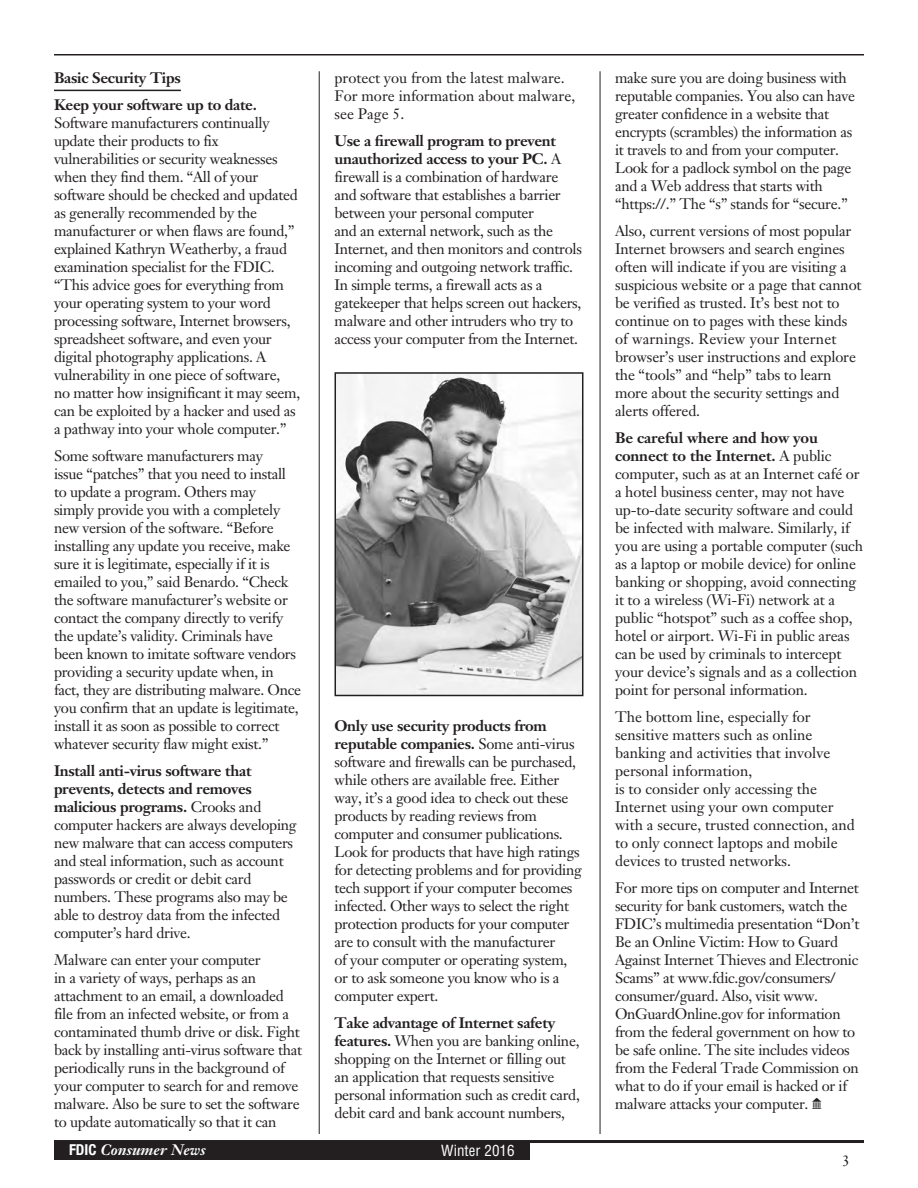
<style>
.page{position:relative;width:918px;height:1188px;background:#fff}
.page>*{position:absolute;margin:0;border:0;box-sizing:border-box;transform-origin:0 0}
.new_body_text{font:15px/18px "Janson Text";letter-spacing:-.02em;color:#231f20}
.new_body_text-2{font:15px/18px "Janson Text";color:#231f20}
.new_body_text-3{font:700 15px "Janson Text";letter-spacing:-.02em;color:#231f20}
.t1{font:italic 700 15px "Janson Text";color:#fff}
.t2{font:condensed 15px "Helvetica";color:#fff}
.s1{font-weight:700}
.s2{font-family:"Helvetica Neue";font-style:normal;font-stretch:condensed}
.s3{font-family:"Carta"}
</style>
<div class="page">
<hr style="left:54px;top:1140px;width:810px;height:3px;background:#231f20">
<div style="left:54px;top:1141px;width:476px;height:19px;background:#231f20"></div>
<hr style="left:54px;top:54px;width:810px;height:2px;background:#231f20">
<hr style="left:319px;top:71px;width:1px;height:1063px;background:#231f20">
<hr style="left:600px;top:71px;width:1px;height:1063px;background:#231f20">
<img style="left:338px;top:375px;width:242px;height:318px">
<div style="left:335px;top:372px;width:248px;height:324px;border:2px solid #231f20"></div>
<hr style="left:54px;top:90px;width:127px;height:1px;background:#231f20">
<p class="new_body_text-3" style="left:54px;top:68px;width:128px">Basic Security Tips</p>
<p class="new_body_text" style="left:54px;top:96px;width:248px"><span class="s1">Keep your software up to date.<br></span>Software manufacturers continually update their products to fix vulnerabilities or security weaknesses when they find them. “All of your software should be checked and updated as generally recommended by the manufacturer or when flaws are found,” explained Kathryn Weatherby, a fraud examination specialist for the FDIC. “This advice goes for everything from your operating system to your word processing software, Internet browsers, spreadsheet software, and even your digital photography applications. A vulnerability in one piece of software,<br>no matter how insignificant it may seem, can be exploited by a hacker and used as a pathway into your whole computer.”</p>
<p class="new_body_text" style="left:54px;top:447px;width:249px">Some software manufacturers may<br>issue “patches” that you need to install to update a program. Others may<br>simply provide you with a completely new version of the software. “Before installing any update you receive, make sure it is legitimate, especially if it is emailed to you,” said Benardo. “Check the software manufacturer’s website or contact the company directly to verify the update’s validity. Criminals have been known to imitate software vendors providing a security update when, in fact, they are distributing malware. Once you confirm that an update is legitimate, install it as soon as possible to correct whatever security flaw might exist.”</p>
<p class="new_body_text" style="left:54px;top:762px;width:244px"><span class="s1">Install anti-virus software that prevents, detects and removes malicious programs.</span> Crooks and computer hackers are always developing new malware that can access computers and steal information, such as account passwords or credit or debit card numbers. These programs also may be able to destroy data from the infected computer’s hard drive.</p>
<p class="new_body_text" style="left:54px;top:951px;width:250px">Malware can enter your computer<br>in a variety of ways, perhaps as an attachment to an email, a downloaded file from an infected website, or from a contaminated thumb drive or disk. Fight back by installing anti-virus software that periodically runs in the background of your computer to search for and remove malware. Also be sure to set the software to update automatically so that it can</p>
<p class="new_body_text-2" style="left:335px;top:69px;width:242px">protect you from the latest malware.<br>For more information about malware, see Page 5.</p>
<p class="new_body_text" style="left:335px;top:132px;width:249px"><span class="s1">Use a firewall program to prevent unauthorized access to your PC.</span> A firewall is a combination of hardware and software that establishes a barrier between your personal computer<br>and an external network, such as the Internet, and then monitors and controls incoming and outgoing network traffic.<br>In simple terms, a firewall acts as a gatekeeper that helps screen out hackers, malware and other intruders who try to access your computer from the Internet.</p>
<p class="new_body_text" style="left:335px;top:717px;width:249px"><span class="s1">Only use security products from reputable companies.</span> Some anti-virus software and firewalls can be purchased, while others are available free. Either way, it’s a good idea to check out these products by reading reviews from computer and consumer publications.<br>Look for products that have high ratings for detecting problems and for providing tech support if your computer becomes infected. Other ways to select the right protection products for your computer are to consult with the manufacturer<br>of your computer or operating system, or to ask someone you know who is a computer expert.</p>
<p class="new_body_text" style="left:335px;top:1014px;width:247px"><span class="s1">Take advantage of Internet safety features.</span> When you are banking online, shopping on the Internet or filling out an application that requests sensitive personal information such as credit card, debit card and bank account numbers,</p>
<p class="t1" style="left:69px;top:1140px;width:138px"><span class="s2">FDIC</span> Consumer News</p>
<p class="t2" style="left:441px;top:1141px;width:75px">Winter 2016</p>
<p class="new_body_text" style="left:615px;top:69px;width:241px">make sure you are doing business with reputable companies. You also can have greater confidence in a website that encrypts (scrambles) the information as it travels to and from your computer.<br>Look for a padlock symbol on the page and a Web address that starts with “https://.” The “s” stands for “secure.”</p>
<p class="new_body_text" style="left:615px;top:222px;width:248px">Also, current versions of most popular Internet browsers and search engines often will indicate if you are visiting a suspicious website or a page that cannot be verified as trusted. It’s best not to continue on to pages with these kinds of warnings. Review your Internet browser’s user instructions and explore the “tools” and “help” tabs to learn more about the security settings and alerts offered.</p>
<p class="new_body_text" style="left:615px;top:429px;width:250px"><span class="s1">Be careful where and how you connect to the Internet.</span> A public computer, such as at an Internet café or a hotel business center, may not have up-to-date security software and could be infected with malware. Similarly, if you are using a portable computer (such as a laptop or mobile device) for online banking or shopping, avoid connecting it to a wireless (Wi-Fi) network at a public “hotspot” such as a coffee shop, hotel or airport. Wi-Fi in public areas can be used by criminals to intercept your device’s signals and as a collection point for personal information.</p>
<p class="new_body_text-2" style="left:615px;top:708px;width:241px">The bottom line, especially for sensitive matters such as online banking and activities that involve personal information,<br>is to consider only accessing the<br>Internet using your own computer with a secure, trusted connection, and to only connect laptops and mobile devices to trusted networks.</p>
<p class="new_body_text" style="left:615px;top:879px;width:246px">For more tips on computer and Internet security for bank customers, watch the FDIC’s multimedia presentation “Don’t Be an Online Victim: How to Guard Against Internet Thieves and Electronic Scams” at www.fdic.gov/consumers/ consumer/guard. Also, visit www.<br>OnGuardOnline.gov for information from the federal government on how to be safe online. The site includes videos from the Federal Trade Commission on what to do if your email is hacked or if malware attacks your computer. <span class="s3">Q</span></p>
<p class="new_body_text" style="left:842px;top:1152px;width:9px">3</p>
</div>
